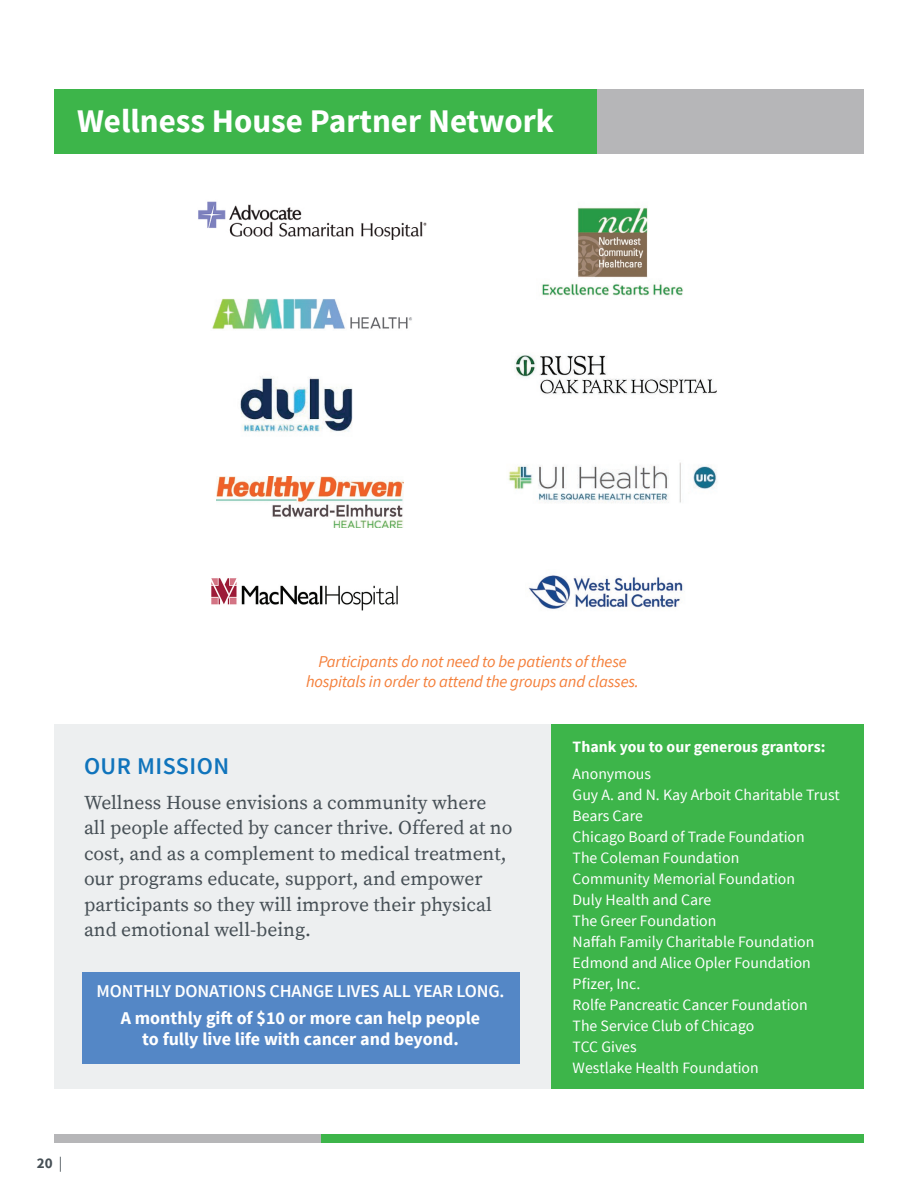
<style>
.page{position:relative;width:918px;height:1188px;background:#fff}
.page>*{position:absolute;margin:0;border:0;box-sizing:border-box;transform-origin:0 0}
.t1{font:700 33px "Source Sans Pro";color:#fff}
.t2{font:600 24px "Source Sans Pro";letter-spacing:.02em;color:#1074bc}
.t3{font:19.5px/25.5px "Source Serif Pro";color:#464f55}
.t4{font:700 18px/21px "Source Sans Pro";color:#fff;text-align:center}
.t5{font:600 18px "Source Sans Pro";letter-spacing:-.01em;color:#fff}
.t6{font:italic 16.5px/19.5px "Source Sans Pro";letter-spacing:-.01em;color:#f47f3a;text-align:center}
.t7{font:15.75px/21px "Source Sans Pro";color:#fff}
.t8{font:700 15.75px "Source Sans Pro";color:#fff}
.t9{font:700 15px "Source Sans Pro";color:#464f55}
.s1{font-weight:400}
</style>
<div class="page">
<div style="left:54px;top:89px;width:544px;height:64px;background:#3db54a"></div>
<div style="left:598px;top:89px;width:266px;height:64px;background:#b6b6b8"></div>
<img style="left:212px;top:298px;width:200px;height:32px">
<img style="left:216px;top:477px;width:188px;height:50px">
<img style="left:515px;top:355px;width:202px;height:40px">
<img style="left:198px;top:201px;width:229px;height:39px">
<img style="left:240px;top:376px;width:113px;height:56px">
<img style="left:542px;top:207px;width:141px;height:89px">
<img style="left:212px;top:578px;width:186px;height:33px">
<img style="left:529px;top:575px;width:154px;height:34px">
<img style="left:508px;top:462px;width:209px;height:41px">
<div style="left:54px;top:725px;width:498px;height:364px;background:#edeff0"></div>
<div style="left:552px;top:725px;width:312px;height:364px;background:#3db54a"></div>
<div style="left:82px;top:972px;width:437px;height:91px;background:#5487c6"></div>
<div style="left:321px;top:1134px;width:543px;height:9px;background:#3db54a"></div>
<div style="left:54px;top:1134px;width:267px;height:9px;background:#b6b6b8"></div>
<h1 class="t1" style="left:77px;top:100px;width:478px">Wellness House Partner Network</h1>
<p class="t6" style="left:306px;top:652px;width:334px">Participants do not need to be patients of these hospitals in order to attend the groups and classes.</p>
<h2 class="t2" style="left:84px;top:751px;width:147px">OUR MISSION</h2>
<p class="t3" style="left:84px;top:790px;width:430px">Wellness House envisions a community where all people affected by cancer thrive. Offered at no cost, and as a complement to medical treatment, our programs educate, support, and empower participants so they will improve their physical and emotional well-being.</p>
<p class="t5" style="left:97px;top:980px;width:409px">MONTHLY DONATIONS CHANGE LIVES ALL YEAR LONG.</p>
<p class="t4" style="left:121px;top:1008px;width:361px">A monthly gift of $10 or more can help people to fully live life with cancer and beyond.</p>
<p class="t8" style="left:573px;top:736px;width:254px">Thank you to our generous grantors:</p>
<p class="t7" style="left:573px;top:763px;width:269px">Anonymous<br>Guy A. and N. Kay Arboit Charitable Trust<br>Bears Care<br>Chicago Board of Trade Foundation<br>The Coleman Foundation<br>Community Memorial Foundation<br>Duly Health and Care<br>The Greer Foundation<br>Naffah Family Charitable Foundation<br>Edmond and Alice Opler Foundation<br>Pfizer, Inc.<br>Rolfe Pancreatic Cancer Foundation<br>The Service Club of Chicago<br>TCC Gives<br>Westlake Health Foundation</p>
<p class="t9" style="left:37px;top:1154px;width:27px">20 <span class="s1">|</span></p>
</div>
